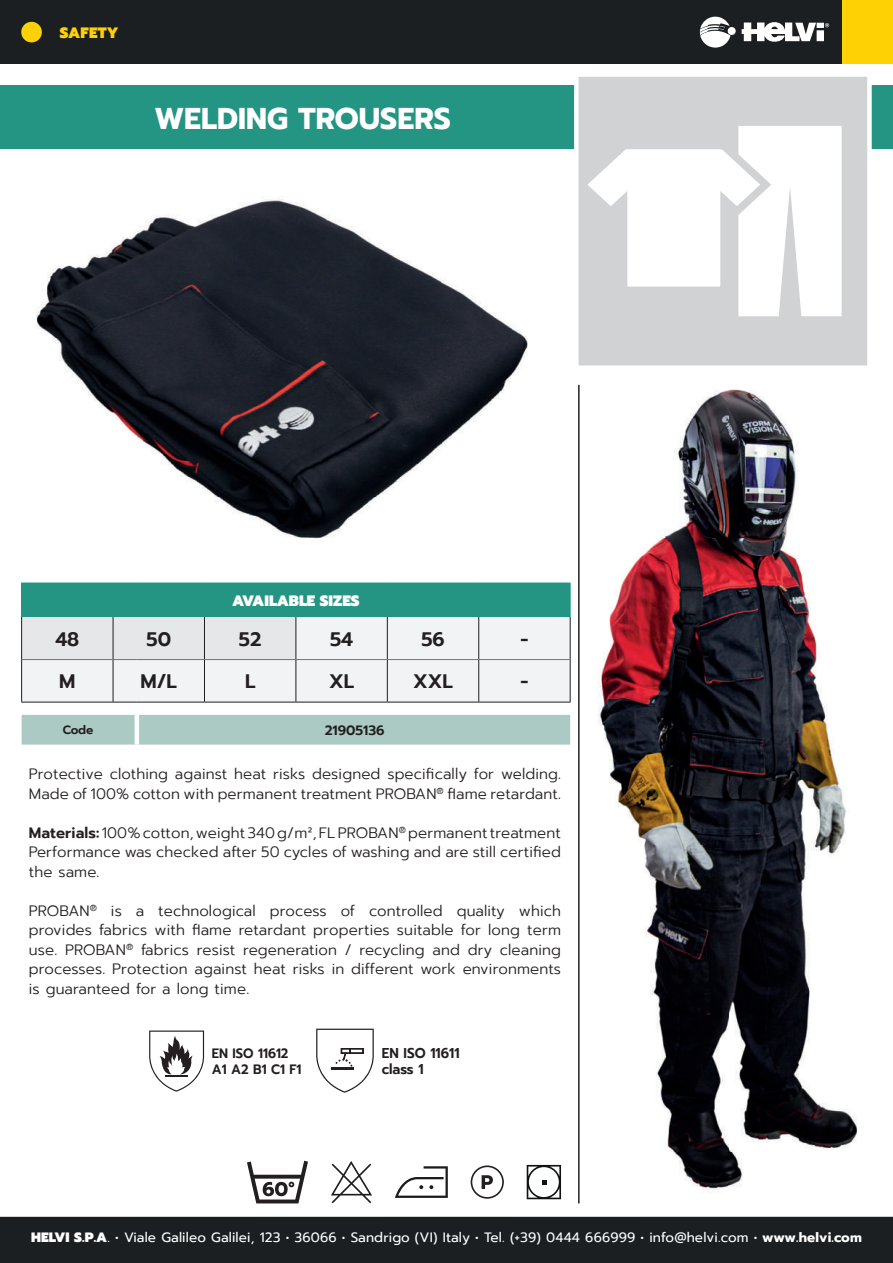
<style>
.page{position:relative;width:893px;height:1263px;background:#fff}
.page>*{position:absolute;margin:0;border:0;box-sizing:border-box;transform-origin:0 0}
.t1{font:700 30px "Prompt";color:#fff}
.t2{font:600 19.5px "Prompt";color:#231f20}
.t3{font:300 15px/19.5px "Prompt";letter-spacing:.01em;color:#231f20;text-align:justify}
.t4{font:900 15px "Prompt";color:#fff}
.t5{font:900 15px "Prompt";letter-spacing:.02em;color:#fed105}
.t6{font:600 14.25px/16.2px "Prompt";color:#231f20;scale:.95 1}
.t7{font:13.5px "Prompt";letter-spacing:.01em;color:#fff}
.t8{font:600 13.5px/15.5px "Prompt";color:#231f20;scale:.95 1}
.t9{font:600 13.5px "Prompt";color:#231f20}
.t10{font:600 12px "Prompt";color:#231f20}
.s1{font-weight:600}
.s2{font-weight:900}
.s3{font-weight:700}
</style>
<div class="page">
<div style="left:0;top:0;width:841px;height:64px;background:#1b1f22"></div>
<svg style="left:700px;top:16px;width:36px;height:32px"></svg>
<svg style="left:742px;top:22px;width:87px;height:20px"></svg>
<div style="left:0;top:1217px;width:893px;height:46px;background:#1b1f22"></div>
<div style="left:21px;top:22px;width:21px;height:20px;background:#fed105;border-radius:50%"></div>
<div style="left:842px;top:0;width:51px;height:64px;background:#fed105"></div>
<div style="left:0;top:85px;width:893px;height:64px;background:#259583"></div>
<hr style="left:578px;top:385px;width:2px;height:818px;background:#231f20">
<div style="left:574px;top:72px;width:298px;height:298px;background:#d1d2d4;border:4px solid #fff"></div>
<svg style="left:577px;top:126px;width:265px;height:190px"></svg>
<img style="left:598px;top:389px;width:259px;height:804px">
<svg style="left:331px;top:1161px;width:41px;height:42px"></svg>
<svg style="left:395px;top:1166px;width:53px;height:32px"></svg>
<svg style="left:527px;top:1165px;width:34px;height:34px"></svg>
<svg style="left:471px;top:1165px;width:33px;height:34px"></svg>
<svg style="left:247px;top:1161px;width:61px;height:42px"></svg>
<svg style="left:149px;top:1030px;width:56px;height:62px"></svg>
<hr style="left:165px;top:1075px;width:22px;height:2px;background:#231f20">
<svg style="left:316px;top:1029px;width:58px;height:64px"></svg>
<div style="left:22px;top:583px;width:548px;height:34px;background:#259583"></div>
<div style="left:22px;top:617px;width:548px;height:85px;background:#f2f3f4"></div>
<div style="left:22px;top:715px;width:548px;height:30px;background:#accac4"></div>
<hr style="left:21px;top:617px;width:1px;height:42px;background:#1b1f22">
<hr style="left:296px;top:617px;width:1px;height:42px;background:#1b1f22">
<hr style="left:387px;top:617px;width:1px;height:42px;background:#1b1f22">
<hr style="left:478px;top:617px;width:1px;height:42px;background:#1b1f22">
<hr style="left:570px;top:617px;width:1px;height:42px;background:#1b1f22">
<hr style="left:21px;top:659px;width:1px;height:43px;background:#1b1f22">
<hr style="left:113px;top:660px;width:1px;height:42px;background:#1b1f22">
<hr style="left:204px;top:660px;width:1px;height:42px;background:#1b1f22">
<hr style="left:296px;top:660px;width:1px;height:42px;background:#1b1f22">
<hr style="left:387px;top:660px;width:1px;height:42px;background:#1b1f22">
<hr style="left:478px;top:660px;width:1px;height:42px;background:#1b1f22">
<hr style="left:570px;top:659px;width:1px;height:43px;background:#1b1f22">
<hr style="left:21px;top:702px;width:92px;height:1px;background:#1b1f22">
<svg style="left:113px;top:702px;width:24px;height:1px"></svg>
<hr style="left:137px;top:702px;width:67px;height:1px;background:#1b1f22">
<hr style="left:204px;top:702px;width:48px;height:1px;background:#1b1f22">
<hr style="left:252px;top:702px;width:44px;height:1px;background:#1b1f22">
<hr style="left:296px;top:702px;width:91px;height:1px;background:#1b1f22">
<hr style="left:387px;top:702px;width:92px;height:1px;background:#1b1f22">
<hr style="left:479px;top:702px;width:92px;height:1px;background:#1b1f22">
<div style="left:22px;top:617px;width:274px;height:43px;background:#e6e7e9"></div>
<hr style="left:137px;top:659px;width:67px;height:1px;background:#737274">
<hr style="left:204px;top:659px;width:48px;height:1px;background:#737274">
<hr style="left:252px;top:659px;width:44px;height:1px;background:#737274">
<hr style="left:296px;top:659px;width:91px;height:1px;background:#737274">
<hr style="left:387px;top:659px;width:92px;height:1px;background:#737274">
<hr style="left:479px;top:659px;width:91px;height:1px;background:#737274">
<hr style="left:135px;top:715px;width:4px;height:30px;background:#fff">
<hr style="left:21px;top:583px;width:1px;height:34px;background:#259583">
<hr style="left:570px;top:583px;width:1px;height:34px;background:#259583">
<img style="left:35px;top:198px;width:493px;height:341px">
<p class="t5" style="left:60px;top:21px;width:60px">SAFETY</p>
<h1 class="t1" style="left:154px;top:96px;width:298px">WELDING TROUSERS</h1>
<p class="t4" style="left:232px;top:589px;width:129px">AVAILABLE SIZES</p>
<h2 class="t2" style="left:55px;top:624px;width:25px">48</h2>
<h2 class="t2" style="left:146px;top:624px;width:26px">50</h2>
<h2 class="t2" style="left:239px;top:624px;width:24px">52</h2>
<h2 class="t2" style="left:330px;top:624px;width:25px">54</h2>
<h2 class="t2" style="left:421px;top:624px;width:25px">56</h2>
<h2 class="t2" style="left:520px;top:624px;width:9px">-</h2>
<h2 class="t2" style="left:59px;top:667px;width:18px">M</h2>
<h2 class="t2" style="left:141px;top:667px;width:38px">M/L</h2>
<h2 class="t2" style="left:245px;top:667px;width:12px">L</h2>
<h2 class="t2" style="left:329px;top:667px;width:27px">XL</h2>
<h2 class="t2" style="left:413px;top:667px;width:41px">XXL</h2>
<h2 class="t2" style="left:520px;top:667px;width:9px">-</h2>
<p class="t10" style="left:63px;top:721px;width:32px">Code</p>
<p class="t9" style="left:325px;top:720px;width:61px">21905136</p>
<p class="t3" style="left:29px;top:764px;width:534px">Protective clothing against heat risks designed specifically for welding.<br>Made of 100% cotton with permanent treatment PROBAN<sup>®</sup> flame retardant.</p>
<p class="t3" style="left:29px;top:822px;width:534px"><span class="s1">Materials:</span> 100% cotton, weight 340 g/m², FL PROBAN<sup>®</sup> permanent treatment Performance was checked after 50 cycles of washing and are still certified the same.</p>
<p class="t3" style="left:29px;top:900px;width:534px">PROBAN<sup>®</sup> is a technological process of controlled quality which provides fabrics with flame retardant properties suitable for long term use. PROBAN<sup>®</sup> fabrics resist regeneration / recycling and dry cleaning processes. Protection against heat risks in different work environments is guaranteed for a long time.</p>
<p class="t8" style="left:212px;top:1046px;width:96px">EN ISO 11612<br>A1 A2 B1 C1 F1</p>
<p class="t6" style="left:382px;top:1044px;width:83px">EN ISO 11611 class 1</p>
<p class="t7" style="left:31px;top:1227px;width:832px"><span class="s2">HELVI S.P.A</span>. • Viale Galileo Galilei, 123 • 36066 • Sandrigo (VI) Italy • Tel. (+39) 0444 666999 • info@helvi.com • <span class="s3">www.helvi.com</span></p>
</div>
